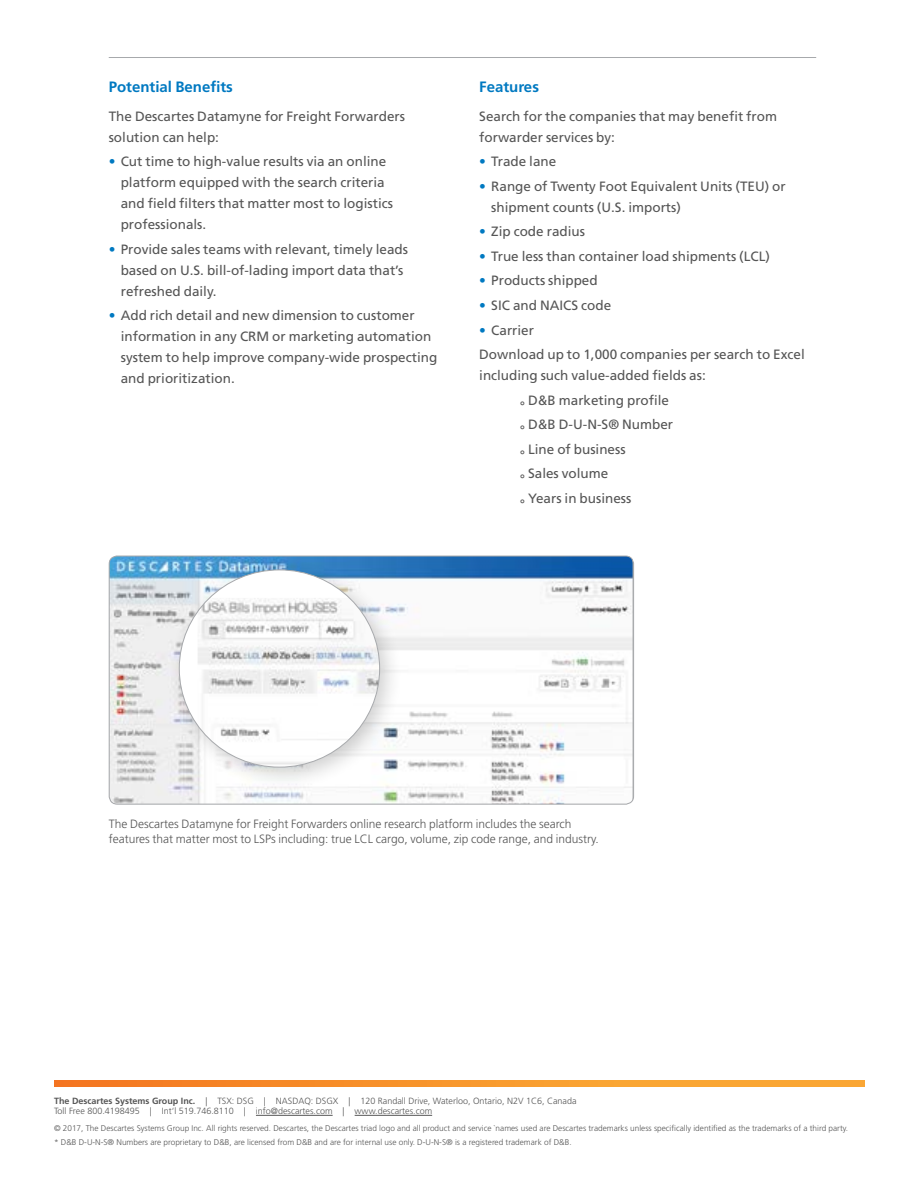
<style>
.page{position:relative;width:918px;height:1188px;background:#fff}
.page>*{position:absolute;margin:0;border:0;box-sizing:border-box;transform-origin:0 0}
.t1{font:700 15px "Frutiger LT Std";color:#0079c1}
.t2{font:13.5px/21px "Frutiger LT Std";color:#555}
.t3{font:300 12px/15px "Frutiger LT Std";color:#555}
.t4{font:300 9px/10.8px "Frutiger LT Std";color:#555}
.t5{font:300 8.25px/13.5px "Frutiger LT Std";color:#555}
.s1{color:#0079c1}
.s2{font-weight:700}
</style>
<div class="page">
<hr style="left:109px;top:57px;width:707px;height:1px;background:#a7a9ac">
<img style="left:109px;top:556px;width:524px;height:247px">
<div style="left:109px;top:556px;width:525px;height:249px;border:1px solid #a7a9ac;border-radius:8px"></div>
<div style="left:167px;top:558px;width:237px;height:234px;background:#000;opacity:.19"></div>
<div style="left:179px;top:570px;width:201px;height:197px;background:#fff;border-radius:50%"></div>
<img style="left:198px;top:598px;width:182px;height:169px">
<svg style="left:54px;top:1080px;width:810px;height:6px;background:#f7942c"></svg>
<hr style="left:256px;top:1115px;width:77px;height:1px;background:#555">
<hr style="left:355px;top:1115px;width:77px;height:1px;background:#555">
<p class="t1" style="left:109px;top:78px;width:126px">Potential Benefits</p>
<p class="t2" style="left:109px;top:106px;width:298px">The Descartes Datamyne for Freight Forwarders solution can help:</p>
<p class="t2" style="left:121px;top:151px;width:274px;text-indent:-12px"><span class="s1">•</span> Cut time to high-value results via an online platform equipped with the search criteria and field filters that matter most to logistics professionals.</p>
<p class="t2" style="left:121px;top:239px;width:289px;text-indent:-12px"><span class="s1">•</span> Provide sales teams with relevant, timely leads based on U.S. bill-of-lading import data that’s refreshed daily.</p>
<p class="t2" style="left:121px;top:305px;width:318px;text-indent:-12px"><span class="s1">•</span> Add rich detail and new dimension to customer information in any CRM or marketing automation system to help improve company-wide prospecting and prioritization.</p>
<p class="t1" style="left:479px;top:78px;width:61px">Features</p>
<p class="t2" style="left:479px;top:106px;width:299px">Search for the companies that may benefit from forwarder services by:</p>
<p class="t2" style="left:479px;top:151px;width:79px"><span class="s1">•</span> Trade lane</p>
<p class="t2" style="left:491px;top:176px;width:296px;text-indent:-12px"><span class="s1">•</span> Range of Twenty Foot Equivalent Units (TEU) or shipment counts (U.S. imports)</p>
<p class="t2" style="left:479px;top:221px;width:107px"><span class="s1">•</span> Zip code radius</p>
<p class="t2" style="left:479px;top:246px;width:292px"><span class="s1">•</span> True less than container load shipments (LCL)</p>
<p class="t2" style="left:479px;top:270px;width:120px"><span class="s1">•</span> Products shipped</p>
<p class="t2" style="left:479px;top:295px;width:133px"><span class="s1">•</span> SIC and NAICS code</p>
<p class="t2" style="left:479px;top:318px;width:327px;line-height:24.5px"><span class="s1">•</span> Carrier<br>Download up to 1,000 companies per search to Excel</p>
<p class="t2" style="left:520px;top:363px;width:188px;line-height:24.5px;text-indent:-40px">including such value-added fields as: ° D&amp;B marketing profile<br>° D&amp;B D-U-N-S® Number<br>° Line of business<br>° Sales volume<br>° Years in business</p>
<p class="t3" style="left:109px;top:816px;width:491px">The Descartes Datamyne for Freight Forwarders online research platform includes the search features that matter most to LSPs including: true LCL cargo, volume, zip code range, and industry.</p>
<p class="t4" style="left:54px;top:1095px;width:524px"><span class="s2">The Descartes Systems Group Inc.</span> | TSX: DSG | NASDAQ: DSGX | 120 Randall Drive, Waterloo, Ontario, N2V 1C6, Canada<br>Toll Free 800.4198495 | Int‘l 519.746.8110 | info@descartes.com | www.descartes.com</p>
<p class="t5" style="left:54px;top:1122px;width:795px">© 2017, The Descartes Systems Group Inc. All rights reserved. Descartes, the Descartes triad logo and all product and service `names used are Descartes trademarks unless specifically identified as the trademarks of a third party. * D&amp;B D-U-N-S® Numbers are proprietary to D&amp;B, are licensed from D&amp;B and are for internal use only. D-U-N-S® is a registered trademark of D&amp;B.</p>
</div>
